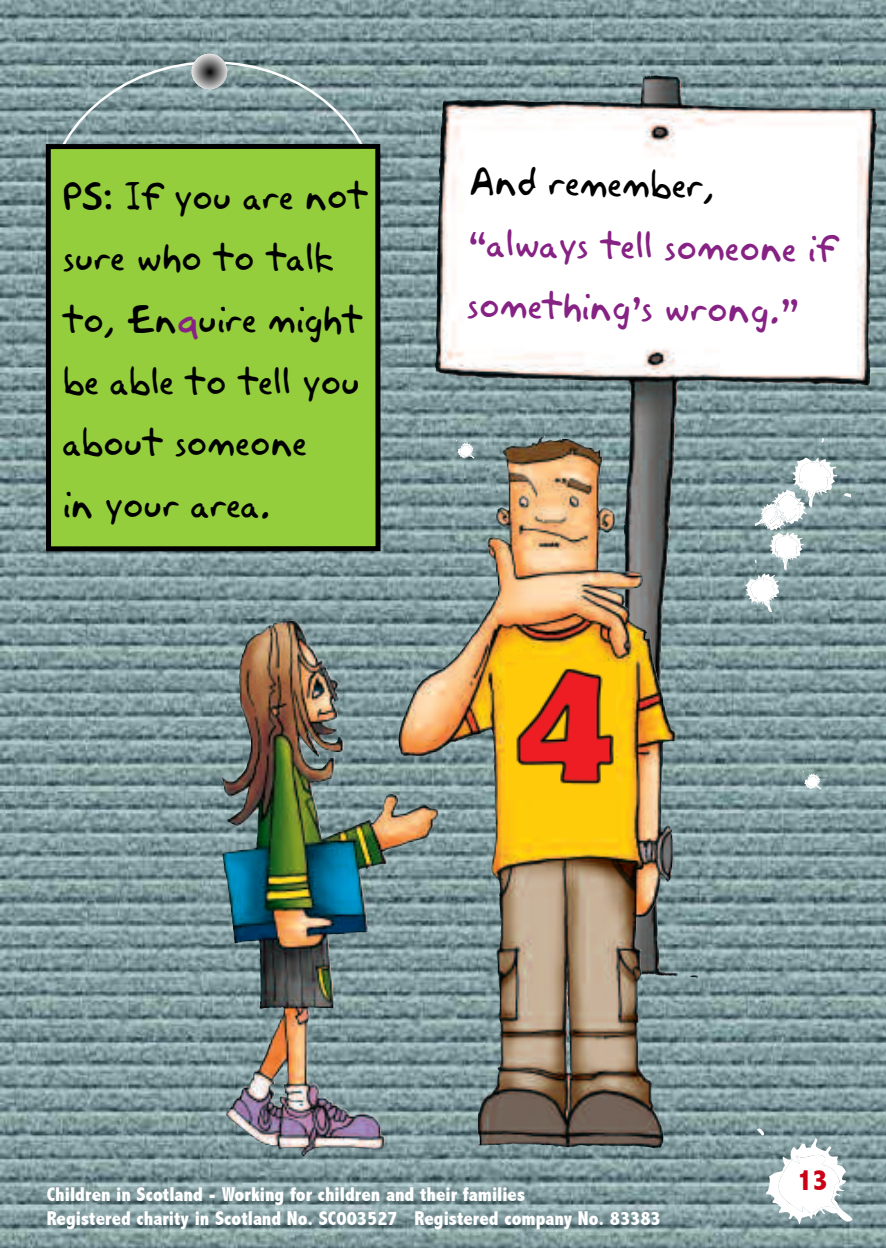
<style>
.page{position:relative;width:886px;height:1248px;background:#fff}
.page>*{position:absolute;margin:0;border:0;box-sizing:border-box;transform-origin:0 0}
.t1{font:35px/61.8px "Akbar Plain";color:#000}
.t2{font:35px/61.8px "Akbar Plain";color:#872285}
.t3{font:800 condensed 30px "Abadi";color:#ca0016}
.t4{font:800 condensed 20px/24px "Abadi";color:#fff}
.s1{color:#872285}
.s2{color:#000}
.s3{font-family:"Abadi";font-weight:800;font-stretch:condensed}
</style>
<div class="page">
<img style="left:0;top:0;width:886px;height:1247px">
<img style="left:679px;top:77px;width:198px;height:94px">
<svg style="left:753px;top:1128px;width:99px;height:96px"></svg>
<svg style="left:46px;top:61px;width:333px;height:83px"></svg>
<div style="left:48px;top:146px;width:330px;height:403px;background:#95ce3c"></div>
<div style="left:46px;top:144px;width:334px;height:407px;border:5px solid #000"></div>
<svg style="left:192px;top:54px;width:35px;height:35px"></svg>
<svg style="left:844px;top:482px;width:6px;height:40px"></svg>
<svg style="left:818px;top:438px;width:6px;height:11px"></svg>
<svg style="left:745px;top:457px;width:92px;height:155px"></svg>
<svg style="left:802px;top:753px;width:39px;height:49px"></svg>
<svg style="left:455px;top:423px;width:39px;height:48px"></svg>
<img style="left:496px;top:436px;width:49px;height:90px">
<img style="left:505px;top:662px;width:110px;height:137px">
<h1 class="t1" style="left:63px;top:168px;width:307px">PS: If you are not sure who to talk to, En<span class="s1">q</span>uire might be able to tell you about someone<br>in your area.</h1>
<h1 class="t2" style="left:470px;top:153px;width:371px;rotate:1deg"><span class="s2">And remember, </span><span class="s3">“</span>always tell someone if something<span class="s3">’</span>s wrong.<span class="s3">”</span></h1>
<p class="t4" style="left:47px;top:1182px;width:616px">Children in Scotland - Working for children and their families<br>Registered charity in Scotland No. SC003527 Registered company No. 83383</p>
<h2 class="t3" style="left:797px;top:1163px;width:32px">13</h2>
</div>
